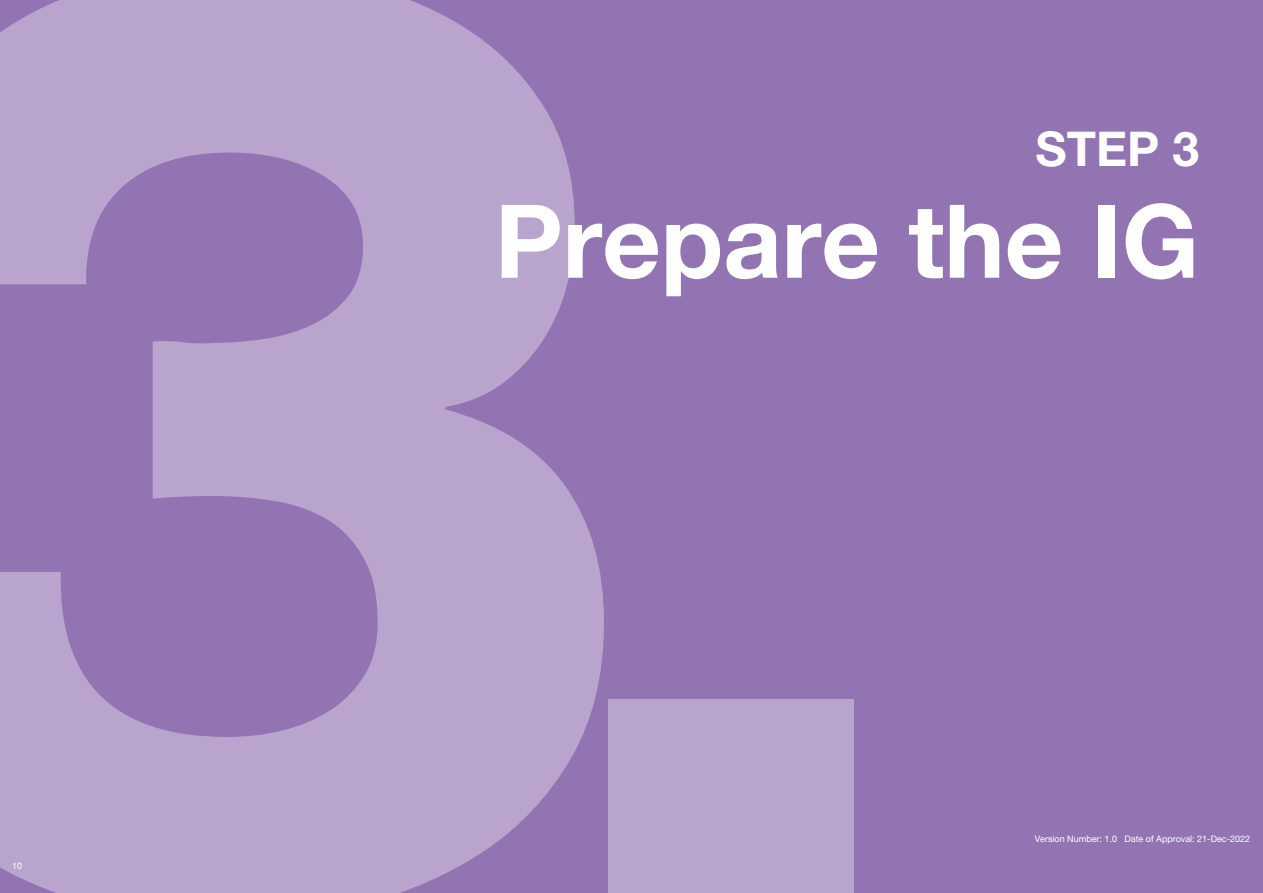
<style>
.page{position:relative;width:1263px;height:893px;background:#9374b3}
.page>*{position:absolute;margin:0;border:0;box-sizing:border-box;transform-origin:0 0}
.t1{font:102px "Helvetica Neue LT 75 Bd";color:#fff}
.t2{font:48px "Helvetica Neue LT 75 Bd";color:#fff}
.New_Body{font:9px "Helvetica Neue LT 55 Rm";color:#fff}
</style>
<div class="page">
<svg style="left:0;top:0;width:604px;height:893px;fill:#b8a4cd"></svg>
<div style="left:608px;top:699px;width:245px;height:194px;background:#b8a4cd"></div>
<p class="New_Body" style="left:12px;top:860px;width:12px">10</p>
<p class="t2" style="left:1035px;top:119px;width:165px">STEP 3</p>
<p class="t1" style="left:495px;top:177px;width:706px">Prepare the IG</p>
<p class="New_Body" style="left:1035px;top:833px;width:217px">Version Number: 1.0 Date of Approval: 21-Dec-2022</p>
</div>
